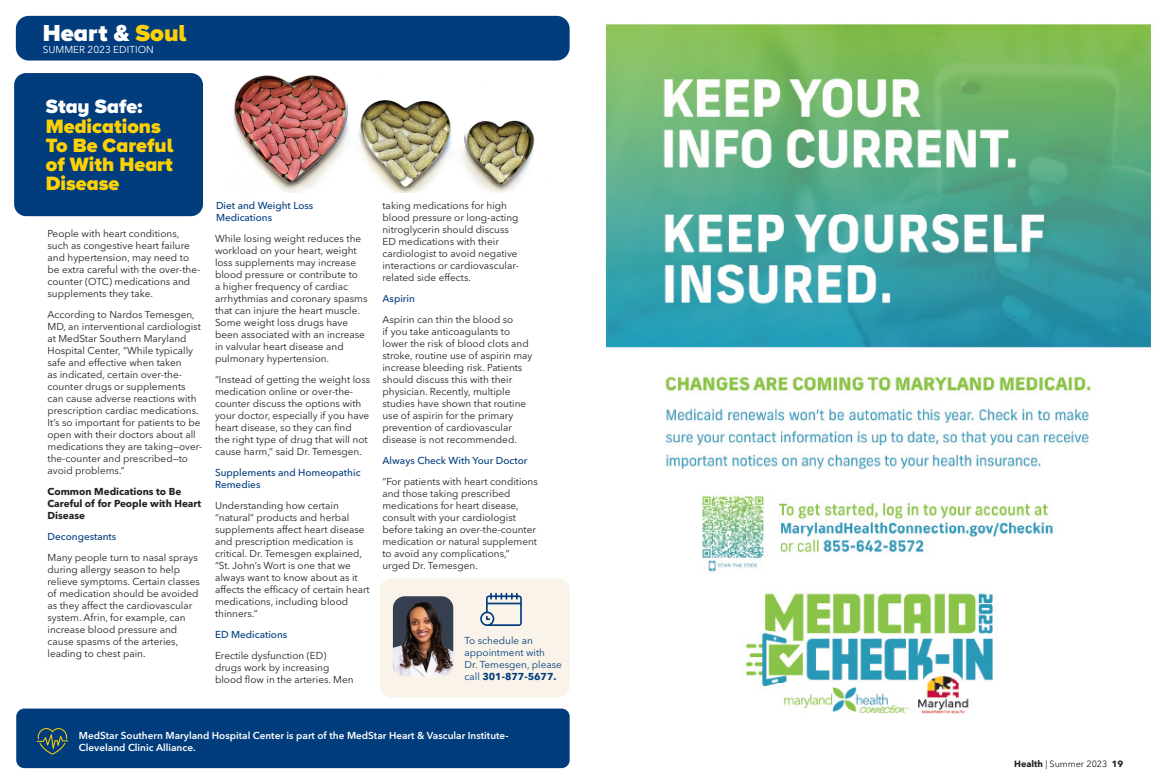
<style>
.page{position:relative;width:1171px;height:784px;background:#fff}
.page>*{position:absolute;margin:0;border:0;box-sizing:border-box;transform-origin:0 0}
.t1{font:900 24px "Proxima Nova A";color:#fff}
.t2{font:900 20px/19px "Proxima Nova A";color:#fed105}
.t3{font:10px/12px "Avenir Next LT Pro";color:#231f20}
.t4{font:500 10px/12px "Avenir Next LT Pro";color:#013d7d}
.Paragraph_Style_1{font:600 10px/12px "Avenir Next LT Pro";color:#fff}
.t5{font:10px/12px "Avenir Next LT Pro";color:#013d7d}
.t6{font:700 10px/12px "Avenir Next LT Pro";color:#231f20}
.t7{font:10px "Avenir Next LT Pro";color:#fff}
.t8{font:9px "Avenir Next LT Pro";color:#231f20}
.s1{color:#fed105}
.s2{color:#fff}
.s3{font-weight:700}
</style>
<div class="page">
<div style="left:16px;top:708px;width:554px;height:60px;background:#013d7d;border-radius:8px"></div>
<div style="left:16px;top:16px;width:554px;height:44px;background:#013d7d;border-radius:13px"></div>
<svg style="left:37px;top:728px;width:31px;height:26px"></svg>
<div style="left:380px;top:578px;width:190px;height:119px;background:#f9f3e9;border-radius:12px"></div>
<img style="left:393px;top:596px;width:60px;height:80px">
<svg style="left:480px;top:592px;width:42px;height:33px"></svg>
<img style="left:604px;top:23px;width:548px;height:691px">
<div style="left:14px;top:73px;width:189px;height:143px;background:#013d7d;border-radius:12px"></div>
<img style="left:233px;top:75px;width:315px;height:117px">
<p class="t1" style="left:43px;top:15px;width:145px">Heart &amp; <span class="s1">Soul</span></p>
<p class="t7" style="left:43px;top:43px;width:113px">SUMMER 2023 EDITION</p>
<p class="t2" style="left:46px;top:97px;width:129px"><span class="s2">Stay Safe:<br></span>Medications<br>To Be Careful of With Heart<br>Disease</p>
<p class="t3" style="left:48px;top:227px;width:154px">People with heart conditions, such as congestive heart failure and hypertension, may need to be extra careful with the over-the&shy;counter (OTC) medications and supplements they take.</p>
<p class="t3" style="left:48px;top:308px;width:156px">According to Nardos Temesgen,<br>MD, an interventional cardiologist at MedStar Southern Maryland<br>Hospital Center, “While typically safe and effective when taken<br>as indicated, certain over-the&shy;counter drugs or supplements can cause adverse reactions with prescription cardiac medications.<br>It’s so important for patients to be open with their doctors about all medications they are taking—over&shy;the-counter and prescribed—to avoid problems.”</p>
<p class="t6" style="left:48px;top:485px;width:155px">Common Medications to Be<br>Careful of for People with Heart<br>Disease</p>
<p class="t4" style="left:48px;top:530px;width:70px">Decongestants</p>
<p class="t3" style="left:48px;top:551px;width:154px">Many people turn to nasal sprays during allergy season to help relieve symptoms. Certain classes of medication should be avoided as they affect the cardiovascular system. Afrin, for example, can increase blood pressure and cause spasms of the arteries, leading to chest pain.</p>
<p class="t4" style="left:216px;top:199px;width:99px">Diet and Weight Loss<br>Medications</p>
<p class="t3" style="left:215px;top:232px;width:154px">While losing weight reduces the workload on your heart, weight loss supplements may increase blood pressure or contribute to<br>a higher frequency of cardiac arrhythmias and coronary spasms that can injure the heart muscle.<br>Some weight loss drugs have been associated with an increase in valvular heart disease and pulmonary hypertension.</p>
<p class="t3" style="left:215px;top:373px;width:157px">“Instead of getting the weight loss medication online or over-the&shy;counter discuss the options with your doctor, especially if you have heart disease, so they can find<br>the right type of drug that will not cause harm,” said Dr. Temesgen.</p>
<p class="t4" style="left:215px;top:466px;width:147px">Supplements and Homeopathic<br>Remedies</p>
<p class="t3" style="left:215px;top:499px;width:156px">Understanding how certain “natural” products and herbal supplements affect heart disease and prescription medication is critical. Dr. Temesgen explained, “St. John’s Wort is one that we always want to know about as it affects the efficacy of certain heart medications, including blood thinners.”</p>
<p class="t4" style="left:215px;top:628px;width:74px">ED Medications</p>
<p class="t3" style="left:215px;top:649px;width:140px">Erectile dysfunction (ED) drugs work by increasing blood flow in the arteries. Men</p>
<p class="t3" style="left:382px;top:199px;width:138px">taking medications for high blood pressure or long-acting nitroglycerin should discuss<br>ED medications with their cardiologist to avoid negative interactions or cardiovascular&shy;related side effects.</p>
<p class="t4" style="left:382px;top:292px;width:34px">Aspirin</p>
<p class="t3" style="left:382px;top:313px;width:151px">Aspirin can thin the blood so<br>if you take anticoagulants to lower the risk of blood clots and stroke, routine use of aspirin may increase bleeding risk. Patients should discuss this with their physician. Recently, multiple studies have shown that routine use of aspirin for the primary prevention of cardiovascular disease is not recommended.</p>
<p class="t4" style="left:382px;top:454px;width:146px">Always Check With Your Doctor</p>
<p class="t3" style="left:382px;top:475px;width:157px">“For patients with heart conditions and those taking prescribed medications for heart disease, consult with your cardiologist before taking an over-the-counter medication or natural supplement to avoid any complications,” urged Dr. Temesgen.</p>
<p class="t5" style="left:464px;top:634px;width:99px">To schedule an appointment with<br>Dr. Temesgen, please call <span class="s3">301-877-5677.</span></p>
<p class="Paragraph_Style_1" style="left:79px;top:729px;width:431px">MedStar Southern Maryland Hospital Center is part of the MedStar Heart &amp; Vascular Institute-<br>Cleveland Clinic Alliance.</p>
<p class="t8" style="left:1014px;top:758px;width:111px"><span class="s3">Health</span> | Summer 2023 <span class="s3">19</span></p>
</div>
